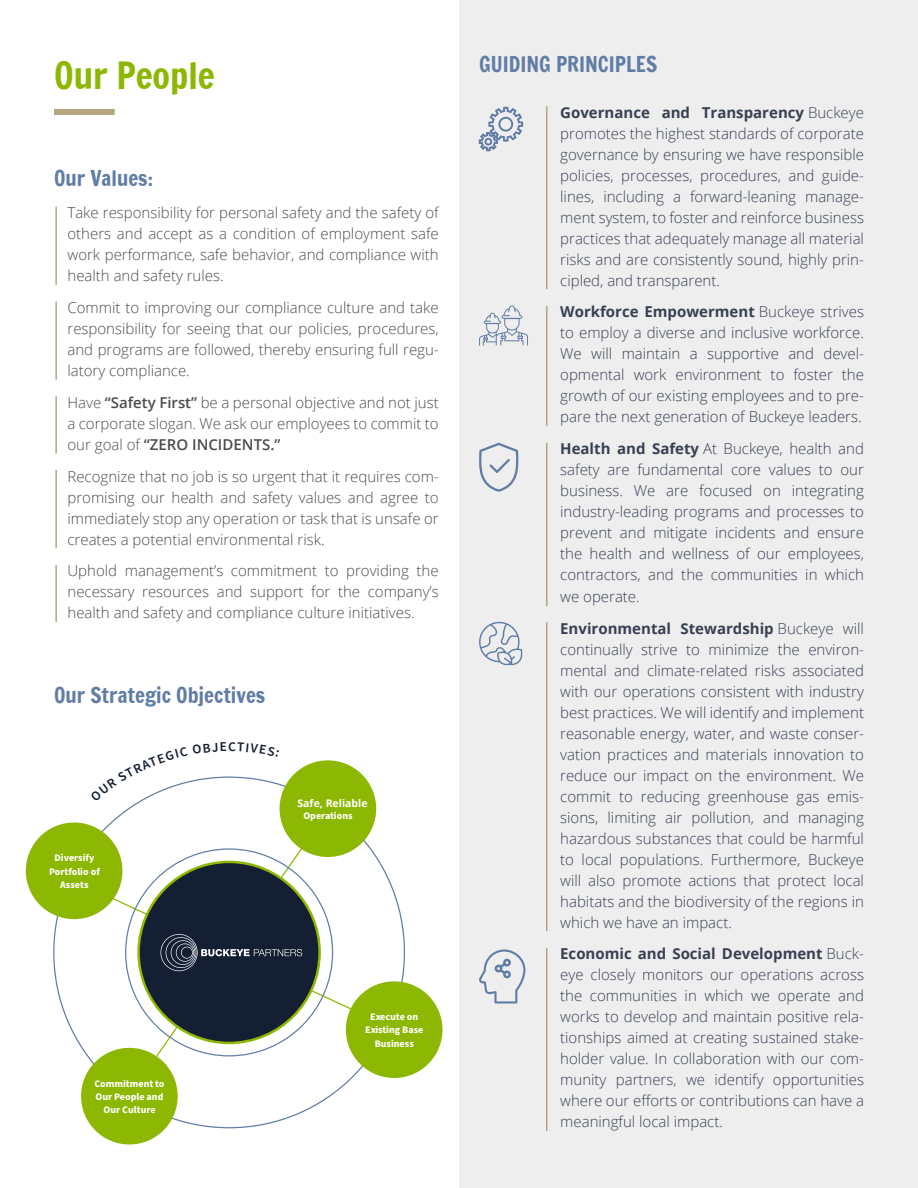
<style>
.page{position:relative;width:918px;height:1188px;background:#fff}
.page>*{position:absolute;margin:0;border:0;box-sizing:border-box;transform-origin:0 0}
.t1{font:36px "Francois One";color:#8cb803}
.t2{font:21px "Francois One";color:#617da6}
.t3{font:300 15px/21px "Open Sans";color:#384052;text-align:justify}
.t4{font:300 15px/21px "Open Sans";color:#4b4c4d;text-align:justify}
.t5{font:700 10.5px "Open Sans";color:#fff}
.t6{font:700 10.05px/13.4px "Source Sans Pro";color:#fff;text-align:center}
.s1{font-weight:600}
.s2{font-weight:700}
</style>
<div class="page">
<div style="left:459px;top:0;width:459px;height:1188px;background:#eeeeef"></div>
<div style="left:54px;top:109px;width:61px;height:6px;background:#b5a682"></div>
<hr style="left:55px;top:207px;width:2px;height:78px;background:#b5a682">
<hr style="left:55px;top:301px;width:2px;height:79px;background:#b5a682">
<hr style="left:55px;top:396px;width:2px;height:57px;background:#b5a682">
<hr style="left:55px;top:470px;width:2px;height:78px;background:#b5a682">
<hr style="left:55px;top:565px;width:2px;height:57px;background:#b5a682">
<hr style="left:546px;top:106px;width:2px;height:183px;background:#b5a682">
<hr style="left:546px;top:306px;width:2px;height:120px;background:#b5a682">
<hr style="left:546px;top:443px;width:2px;height:163px;background:#b5a682">
<hr style="left:546px;top:622px;width:2px;height:309px;background:#b5a682">
<hr style="left:546px;top:948px;width:2px;height:183px;background:#b5a682">
<svg style="left:53px;top:777px;width:352px;height:351px"></svg>
<div style="left:280px;top:760px;width:96px;height:97px;background:#8cb803;border-radius:50%"></div>
<div style="left:346px;top:981px;width:97px;height:97px;background:#8cb803;border-radius:50%"></div>
<div style="left:81px;top:1048px;width:97px;height:96px;background:#8cb803;border-radius:50%"></div>
<div style="left:26px;top:823px;width:96px;height:96px;background:#8cb803;border-radius:50%"></div>
<svg style="left:479px;top:306px;width:49px;height:40px"></svg>
<svg style="left:479px;top:443px;width:40px;height:49px"></svg>
<svg style="left:479px;top:621px;width:44px;height:44px"></svg>
<svg style="left:479px;top:107px;width:44px;height:44px"></svg>
<svg style="left:479px;top:950px;width:46px;height:54px"></svg>
<svg style="left:125px;top:848px;width:208px;height:208px"></svg>
<svg style="left:90px;top:776px;width:189px;height:26px"></svg>
<h1 class="t1" style="left:54px;top:50px;width:162px">Our People</h1>
<h2 class="t2" style="left:54px;top:164px;width:101px">Our Values:</h2>
<p class="t4" style="left:68px;top:204px;width:373px">Take responsibility for personal safety and the safety of others and accept as a condition of employment safe work performance, safe behavior, and compliance with health and safety rules.</p>
<p class="t4" style="left:68px;top:299px;width:373px">Commit to improving our compliance culture and take responsibility for seeing that our policies, procedures, and programs are followed, thereby ensuring full regu&shy;latory compliance.</p>
<p class="t4" style="left:68px;top:393px;width:373px">Have <span class="s1">“Safety First”</span> be a personal objective and not just a corporate slogan. We ask our employees to commit to our goal of <span class="s1">“ZERO INCIDENTS.”</span></p>
<p class="t4" style="left:67px;top:467px;width:373px">Recognize that no job is so urgent that it requires com&shy;promising our health and safety values and agree to immediately stop any operation or task that is unsafe or creates a potential environmental risk.</p>
<p class="t4" style="left:67px;top:562px;width:373px">Uphold management’s commitment to providing the necessary resources and support for the company’s health and safety and compliance culture initiatives.</p>
<h2 class="t2" style="left:54px;top:680px;width:213px">Our Strategic Objectives</h2>
<p class="t6" style="left:49px;top:852px;width:52px">Diversify<br>Portfolio of<br>Assets</p>
<p class="t5" style="left:298px;top:799px;width:72px">Safe, Reliable</p>
<p class="t6" style="left:303px;top:810px;width:51px">Operations</p>
<p class="t6" style="left:94px;top:1077px;width:72px">Commitment to<br>Our People and<br>Our Culture</p>
<p class="t6" style="left:365px;top:1011px;width:60px">Execute on<br>Existing Base<br>Business</p>
<h2 class="t2" style="left:479px;top:50px;width:180px">GUIDING PRINCIPLES</h2>
<p class="t3" style="left:560px;top:103px;width:305px"><span class="s2">Governance and Transparency</span> Buckeye promotes the highest standards of corporate governance by ensuring we have responsible policies, processes, procedures, and guide&shy;lines, including a forward-leaning manage&shy;ment system, to foster and reinforce business practices that adequately manage all material risks and are consistently sound, highly prin&shy;cipled, and transparent.</p>
<p class="t3" style="left:560px;top:303px;width:305px"><span class="s2">Workforce Empowerment</span> Buckeye strives to employ a diverse and inclusive workforce.<br>We will maintain a supportive and devel&shy;opmental work environment to foster the growth of our existing employees and to pre&shy;pare the next generation of Buckeye leaders.</p>
<p class="t3" style="left:560px;top:440px;width:305px"><span class="s2">Health and Safety</span> At Buckeye, health and safety are fundamental core values to our business. We are focused on integrating industry-leading programs and processes to prevent and mitigate incidents and ensure the health and wellness of our employees, contractors, and the communities in which we operate.</p>
<p class="t3" style="left:560px;top:619px;width:305px"><span class="s2">Environmental Stewardship</span> Buckeye will continually strive to minimize the environ&shy;mental and climate-related risks associated with our operations consistent with industry best practices. We will identify and implement reasonable energy, water, and waste conser&shy;vation practices and materials innovation to reduce our impact on the environment. We commit to reducing greenhouse gas emis&shy;sions, limiting air pollution, and managing hazardous substances that could be harmful to local populations. Furthermore, Buckeye will also promote actions that protect local habitats and the biodiversity of the regions in which we have an impact.</p>
<p class="t3" style="left:560px;top:945px;width:305px"><span class="s2">Economic and Social Development</span> Buck&shy;eye closely monitors our operations across the communities in which we operate and works to develop and maintain positive rela&shy;tionships aimed at creating sustained stake&shy;holder value. In collaboration with our com&shy;munity partners, we identify opportunities where our efforts or contributions can have a meaningful local impact.</p>
</div>
